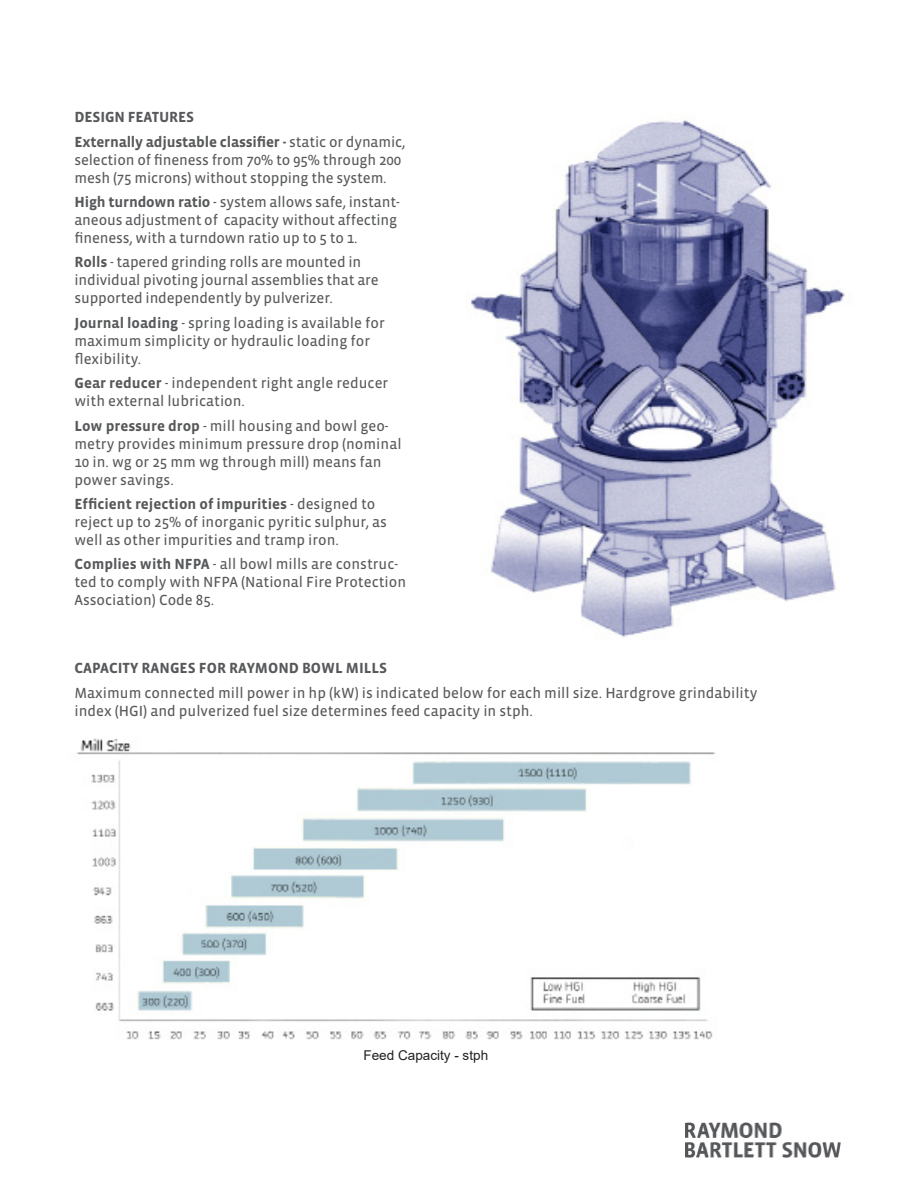
<style>
.page{position:relative;width:919px;height:1187px;background:#fff}
.page>*{position:absolute;margin:0;border:0;box-sizing:border-box;transform-origin:0 0}
.t1{font:15px/18px "Vista Sans OTCE";color:#57585a}
.t2{font:700 15px/24.3px "Vista Sans OTCE";letter-spacing:-.01em;color:#57585a}
.t3{font:13.5px "Arial";color:#231f20}
.s1{font-weight:400}
.s2{font-weight:700}
</style>
<div class="page">
<img style="left:471px;top:120px;width:374px;height:517px">
<img style="left:76px;top:738px;width:639px;height:302px">
<img style="left:685px;top:1122px;width:156px;height:36px">
<p class="t2" style="left:74px;top:105px;width:332px">DESIGN FEATURES<br>Externally adjustable classifier - <span class="s1">static or dynamic,</span></p>
<p class="t1" style="left:74px;top:151px;width:328px">selection of fineness from 70% to 95% through 200 mesh (75 microns) without stopping the system.</p>
<p class="t1" style="left:74px;top:193px;width:327px"><span class="s2">High turndown ratio</span> - system allows safe, instant&shy;aneous adjustment of capacity without affecting fineness, with a turndown ratio up to 5 to 1.</p>
<p class="t1" style="left:74px;top:253px;width:306px"><span class="s2">Rolls</span> - tapered grinding rolls are mounted in individual pivoting journal assemblies that are supported independently by pulverizer.</p>
<p class="t1" style="left:74px;top:314px;width:312px"><span class="s2">Journal loading</span> - spring loading is available for maximum simplicity or hydraulic loading for flexibility.</p>
<p class="t1" style="left:74px;top:374px;width:315px"><span class="s2">Gear reducer</span> - independent right angle reducer with external lubrication.</p>
<p class="t1" style="left:74px;top:417px;width:328px"><span class="s2">Low pressure drop</span> - mill housing and bowl geo&shy;metry provides minimum pressure drop (nominal 10 in. wg or 25 mm wg through mill) means fan power savings.</p>
<p class="t1" style="left:74px;top:495px;width:314px"><span class="s2">Efficient rejection of impurities</span> - designed to reject up to 25% of inorganic pyritic sulphur, as well as other impurities and tramp iron.</p>
<p class="t1" style="left:74px;top:555px;width:333px"><span class="s2">Complies with NFPA</span> - all bowl mills are construc&shy;ted to comply with NFPA (National Fire Protection<br>Association) Code 85.</p>
<p class="t2" style="left:74px;top:656px;width:314px">CAPACITY RANGES FOR RAYMOND BOWL MILLS</p>
<p class="t1" style="left:74px;top:683px;width:684px">Maximum connected mill power in hp (kW) is indicated below for each mill size. Hardgrove grindability index (HGI) and pulverized fuel size determines feed capacity in stph.</p>
<p class="t3" style="left:363px;top:1045px;width:126px">Feed Capacity - stph</p>
</div>
